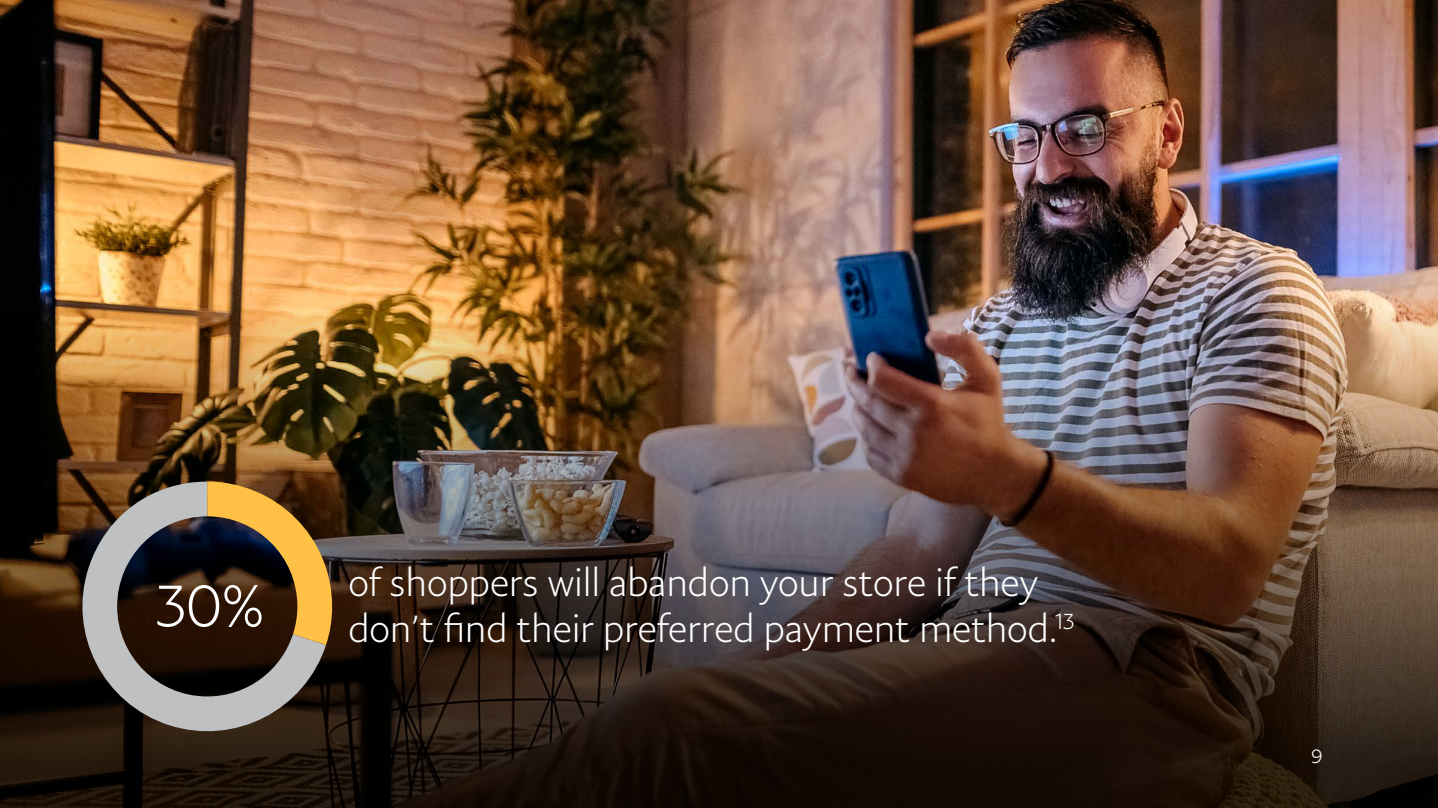
<style>
.page{position:relative;width:1438px;height:808px;background:#fff}
.page>*{position:absolute;margin:0;border:0;box-sizing:border-box;transform-origin:0 0}
.t1{font:300 59.55px "Pay Pal Sans Big";color:#fff}
.t2{font:300 37.95px/45.5px "Pay Pal Sans Big";letter-spacing:-.005em;color:#fff}
.t3{font:300 22.05px "Pay Pal Sans Big";color:#fff}
.t4{font:300 21px "Pay Pal Sans Small";color:#fff}
</style>
<div class="page">
<img style="left:0;top:0;width:1437px;height:309px">
<img style="left:0;top:309px;width:1437px;height:499px">
<svg style="left:67px;top:482px;width:259px;height:264px;background:#564d46"></svg>
<svg style="left:207px;top:482px;width:125px;height:163px;background:#725223"></svg>
<h1 class="t1" style="left:156px;top:569px;width:110px">30%</h1>
<p class="t2" style="left:348px;top:559px;width:710px">of shoppers will abandon your store if they don’t find their preferred payment method.</p>
<p class="t3" style="left:1054px;top:608px;width:21px">13</p>
<p class="t4" style="left:1310px;top:743px;width:14px">9</p>
</div>
